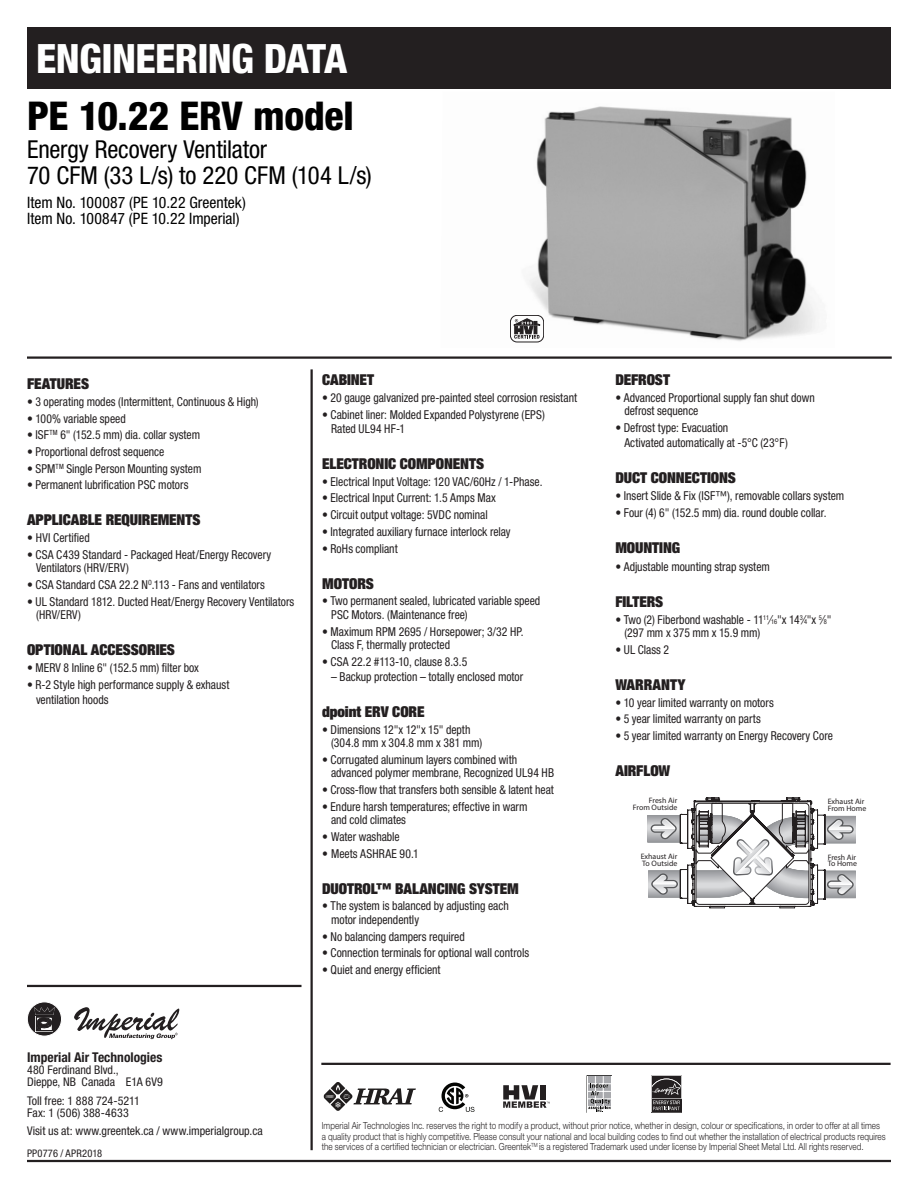
<style>
.page{position:relative;width:918px;height:1188px;background:#fff}
.page>*{position:absolute;margin:0;border:0;box-sizing:border-box;transform-origin:0 0}
.t1{font:800 condensed 40.5px "Helvetica Neue";letter-spacing:-.015em;color:#fff}
.t2{font:800 condensed 39.75px "Helvetica Neue";letter-spacing:-.005em;color:#000}
.t3{font:condensed 24.75px "Helvetica Neue";letter-spacing:-.005em;color:#000}
.t4{font:condensed 15.75px/16.5px "Helvetica Neue";color:#000}
.t5{font:900 expanded 15px "Helvetica Neue";letter-spacing:-.005em;color:#231f20}
.t6{font:700 condensed 13.5px "Helvetica Neue";color:#231f20}
.t7{font:condensed 12.3px/13.5px "Helvetica Neue";color:#231f20;scale:.95 1}
.t8{font:condensed 12px/12.8px "Helvetica Neue";color:#231f20}
.t9{font:condensed 10.5px "Helvetica Neue";letter-spacing:.02em;color:#231f20}
.t10{font:300 9.75px/10.5px "Helvetica Neue";letter-spacing:.01em;color:#231f20;scale:.83 1}
.t11{font:7.8px/6.9px "Myriad Pro";color:#231f20}
.s1{font-size:6.75px}
</style>
<div class="page">
<div style="left:27px;top:27px;width:864px;height:61px;background:#231f20"></div>
<hr style="left:27px;top:356px;width:865px;height:3px;background:#231f20">
<hr style="left:310px;top:369px;width:3px;height:781px;background:#231f20">
<img style="left:510px;top:106px;width:307px;height:237px">
<svg style="left:513px;top:319px;width:27px;height:20px"></svg>
<div style="left:510px;top:315px;width:34px;height:27px;border:1px solid #231f20;border-radius:7px"></div>
<hr style="left:27px;top:985px;width:275px;height:2px;background:#231f20">
<hr style="left:27px;top:1160px;width:864px;height:2px;background:#231f20">
<svg style="left:324px;top:1082px;width:92px;height:29px"></svg>
<div style="left:587px;top:1075px;width:25px;height:38px;border:1px solid #050504"></div>
<div style="left:587px;top:1076px;width:24px;height:36px;background:#fff"></div>
<div style="left:588px;top:1076px;width:23px;height:30px;background:#a8a9ad"></div>
<hr style="left:595px;top:1076px;width:1px;height:30px;background:#fff">
<hr style="left:603px;top:1076px;width:1px;height:30px;background:#fff">
<svg style="left:588px;top:1083px;width:23px;height:29px"></svg>
<svg style="left:503px;top:1085px;width:47px;height:23px"></svg>
<div style="left:540px;top:1085px;width:6px;height:15px;background:#231f20"></div>
<svg style="left:74px;top:1007px;width:105px;height:32px"></svg>
<svg style="left:27px;top:1002px;width:35px;height:34px"></svg>
<div style="left:27px;top:1002px;width:35px;height:34px;border:1px solid #fff;border-radius:50%"></div>
<div style="left:36px;top:1016px;width:17px;height:16px;background:#b4b3b3"></div>
<svg style="left:34px;top:1007px;width:21px;height:24px"></svg>
<svg style="left:439px;top:1083px;width:36px;height:29px"></svg>
<hr style="left:321px;top:1063px;width:570px;height:2px;background:#231f20">
<svg style="left:647px;top:798px;width:209px;height:111px"></svg>
<svg style="left:651px;top:1075px;width:31px;height:37px"></svg>
<div style="left:652px;top:1099px;width:29px;height:13px;background:#2f2b2c"></div>
<svg style="left:652px;top:1076px;width:29px;height:34px"></svg>
<p class="t1" style="left:36px;top:34px;width:313px">ENGINEERING DATA</p>
<p class="t2" style="left:27px;top:91px;width:328px">PE 10.22 ERV model</p>
<p class="t3" style="left:27px;top:135px;width:242px">Energy Recovery Ventilator</p>
<p class="t3" style="left:27px;top:161px;width:346px">70 CFM (33 L/s) to 220 CFM (104 L/s)</p>
<p class="t4" style="left:27px;top:194px;width:220px">Item No. 100087 (PE 10.22 Greentek)<br>Item No. 100847 (PE 10.22 Imperial)</p>
<p class="t5" style="left:27px;top:374px;width:64px">FEATURES</p>
<p class="t7" style="left:27px;top:395px;width:245px">• 3 operating modes (Intermittent, Continuous &amp; High)</p>
<p class="t7" style="left:27px;top:411px;width:105px">• 100% variable speed</p>
<p class="t7" style="left:27px;top:428px;width:184px">• ISF<sup>TM</sup> 6" (152.5 mm) dia. collar system</p>
<p class="t7" style="left:27px;top:445px;width:146px">• Proportional defrost sequence</p>
<p class="t7" style="left:27px;top:462px;width:185px">• SPM<sup>TM</sup> Single Person Mounting system</p>
<p class="t7" style="left:27px;top:478px;width:171px">• Permanent lubrification PSC motors</p>
<p class="t5" style="left:27px;top:511px;width:175px">APPLICABLE REQUIREMENTS</p>
<p class="t7" style="left:27px;top:531px;width:68px">• HVI Certified</p>
<p class="t7" style="left:36px;top:548px;width:249px;text-indent:-9px">• CSA C439 Standard - Packaged Heat/Energy Recovery<br>Ventilators (HRV/ERV)</p>
<p class="t7" style="left:27px;top:578px;width:252px">• CSA Standard CSA 22.2 N<sup>O</sup>.113 - Fans and ventilators</p>
<p class="t7" style="left:36px;top:595px;width:274px;text-indent:-9px">• UL Standard 1812. Ducted Heat/Energy Recovery Ventilators (HRV/ERV)</p>
<p class="t5" style="left:27px;top:641px;width:149px">OPTIONAL ACCESSORIES</p>
<p class="t7" style="left:27px;top:661px;width:183px">• MERV 8 Inline 6" (152.5 mm) filter box</p>
<p class="t7" style="left:36px;top:677px;width:205px;line-height:15px;text-indent:-9px">• R-2 Style high performance supply &amp; exhaust ventilation hoods</p>
<p class="t5" style="left:322px;top:370px;width:54px">CABINET</p>
<p class="t7" style="left:322px;top:391px;width:270px">• 20 gauge galvanized pre-painted steel corrosion resistant</p>
<p class="t7" style="left:331px;top:407px;width:227px;line-height:14.2px;text-indent:-9px">• Cabinet liner: Molded Expanded Polystyrene (EPS)<br>Rated UL94 HF-1</p>
<p class="t5" style="left:322px;top:454px;width:164px">ELECTRONIC COMPONENTS</p>
<p class="t7" style="left:322px;top:474px;width:234px">• Electrical Input Voltage: 120 VAC/60Hz / 1-Phase.</p>
<p class="t7" style="left:322px;top:491px;width:184px">• Electrical Input Current: 1.5 Amps Max</p>
<p class="t7" style="left:322px;top:508px;width:176px">• Circuit output voltage: 5VDC nominal</p>
<p class="t7" style="left:322px;top:525px;width:200px">• Integrated auxiliary furnace interlock relay</p>
<p class="t7" style="left:322px;top:541px;width:81px">• RoHs compliant</p>
<p class="t5" style="left:322px;top:574px;width:53px">MOTORS</p>
<p class="t7" style="left:331px;top:594px;width:222px;text-indent:-9px">• Two permanent sealed, lubricated variable speed<br>PSC Motors. (Maintenance free)</p>
<p class="t7" style="left:331px;top:624px;width:204px;text-indent:-9px">• Maximum RPM 2695 / Horsepower; 3/32 HP.<br>Class F, thermally protected</p>
<p class="t7" style="left:322px;top:655px;width:154px">• CSA 22.2 #113-10, clause 8.3.5</p>
<p class="t7" style="left:331px;top:670px;width:204px">– Backup protection – totally enclosed motor</p>
<p class="t5" style="left:322px;top:702px;width:104px">dpoint ERV CORE</p>
<p class="t7" style="left:331px;top:722px;width:161px;text-indent:-9px">• Dimensions 12"x 12"x 15" depth (304.8 mm x 304.8 mm x 381 mm)</p>
<p class="t7" style="left:331px;top:753px;width:236px;text-indent:-9px">• Corrugated aluminum layers combined with advanced polymer membrane, Recognized UL94 HB</p>
<p class="t7" style="left:322px;top:783px;width:245px">• Cross-flow that transfers both sensible &amp; latent heat</p>
<p class="t7" style="left:331px;top:800px;width:208px;text-indent:-9px">• Endure harsh temperatures; effective in warm and cold climates</p>
<p class="t7" style="left:322px;top:830px;width:83px">• Water washable</p>
<p class="t7" style="left:322px;top:847px;width:103px">• Meets ASHRAE 90.1</p>
<p class="t5" style="left:322px;top:879px;width:198px">DUOTROL™ BALANCING SYSTEM</p>
<p class="t7" style="left:331px;top:899px;width:189px;text-indent:-9px">• The system is balanced by adjusting each motor independently</p>
<p class="t7" style="left:322px;top:930px;width:152px">• No balancing dampers required</p>
<p class="t7" style="left:322px;top:946px;width:219px">• Connection terminals for optional wall controls</p>
<p class="t7" style="left:322px;top:963px;width:126px">• Quiet and energy efficient</p>
<p class="t5" style="left:615px;top:370px;width:56px">DEFROST</p>
<p class="t7" style="left:624px;top:391px;width:202px;text-indent:-9px">• Advanced Proportional supply fan shut down defrost sequence</p>
<p class="t7" style="left:624px;top:420px;width:174px;line-height:15px;text-indent:-9px">• Defrost type: Evacuation<br>Activated automatically at -5°C (23°F)</p>
<p class="t5" style="left:615px;top:468px;width:122px">DUCT CONNECTIONS</p>
<p class="t7" style="left:615px;top:489px;width:243px">• Insert Slide &amp; Fix (ISF™), removable collars system</p>
<p class="t7" style="left:615px;top:505px;width:224px">• Four (4) 6" (152.5 mm) dia. round double collar.</p>
<p class="t5" style="left:615px;top:538px;width:66px">MOUNTING</p>
<p class="t7" style="left:615px;top:560px;width:164px">• Adjustable mounting strap system</p>
<p class="t5" style="left:615px;top:592px;width:49px">FILTERS</p>
<p class="t7" style="left:624px;top:612px;width:219px;text-indent:-9px">• Two (2) Fiberbond washable - 11<sup>11</sup>⁄<span class="s1">16</span>"x 14<sup>3</sup>⁄<span class="s1">4</span>"x <sup>5</sup>⁄<span class="s1">8</span>" (297 mm x 375 mm x 15.9 mm)</p>
<p class="t7" style="left:615px;top:643px;width:58px">• UL Class 2</p>
<p class="t5" style="left:615px;top:675px;width:72px">WARRANTY</p>
<p class="t7" style="left:615px;top:695px;width:168px">• 10 year limited warranty on motors</p>
<p class="t7" style="left:615px;top:712px;width:155px">• 5 year limited warranty on parts</p>
<p class="t7" style="left:615px;top:729px;width:231px">• 5 year limited warranty on Energy Recovery Core</p>
<p class="t5" style="left:615px;top:761px;width:56px">AIRFLOW</p>
<p class="t11" style="left:633px;top:797px;width:46px;text-align:right">Fresh Air<br>From Outside</p>
<p class="t11" style="left:641px;top:853px;width:38px">Exhaust Air<br>To Outside</p>
<p class="t11" style="left:828px;top:798px;width:40px">Exhaust Air<br>From Home</p>
<p class="t11" style="left:828px;top:853px;width:31px">Fresh Air<br>To Home</p>
<p class="t6" style="left:27px;top:1049px;width:137px">Imperial Air Technologies</p>
<p class="t8" style="left:27px;top:1063px;width:137px">480 Ferdinand Blvd.,<br>Dieppe, NB Canada E1A 6V9</p>
<p class="t8" style="left:27px;top:1094px;width:114px">Toll free: 1 888 724-5211<br>Fax: 1 (506) 388-4633</p>
<p class="t8" style="left:27px;top:1125px;width:237px">Visit us at: www.greentek.ca / www.imperialgroup.ca</p>
<p class="t9" style="left:27px;top:1147px;width:77px">PP0776 / APR2018</p>
<p class="t10" style="left:322px;top:1120px;width:681px">Imperial Air Technologies Inc. reserves the right to modify a product, without prior notice, whether in design, colour or specifications, in order to offer at all times a quality product that is highly competitive. Please consult your national and local building codes to find out whether the installation of electrical products requires the services of a certified technician or electrician. Greentek<sup>TM</sup> is a registered Trademark used under license by Imperial Sheet Metal Ltd. All rights reserved.</p>
</div>
